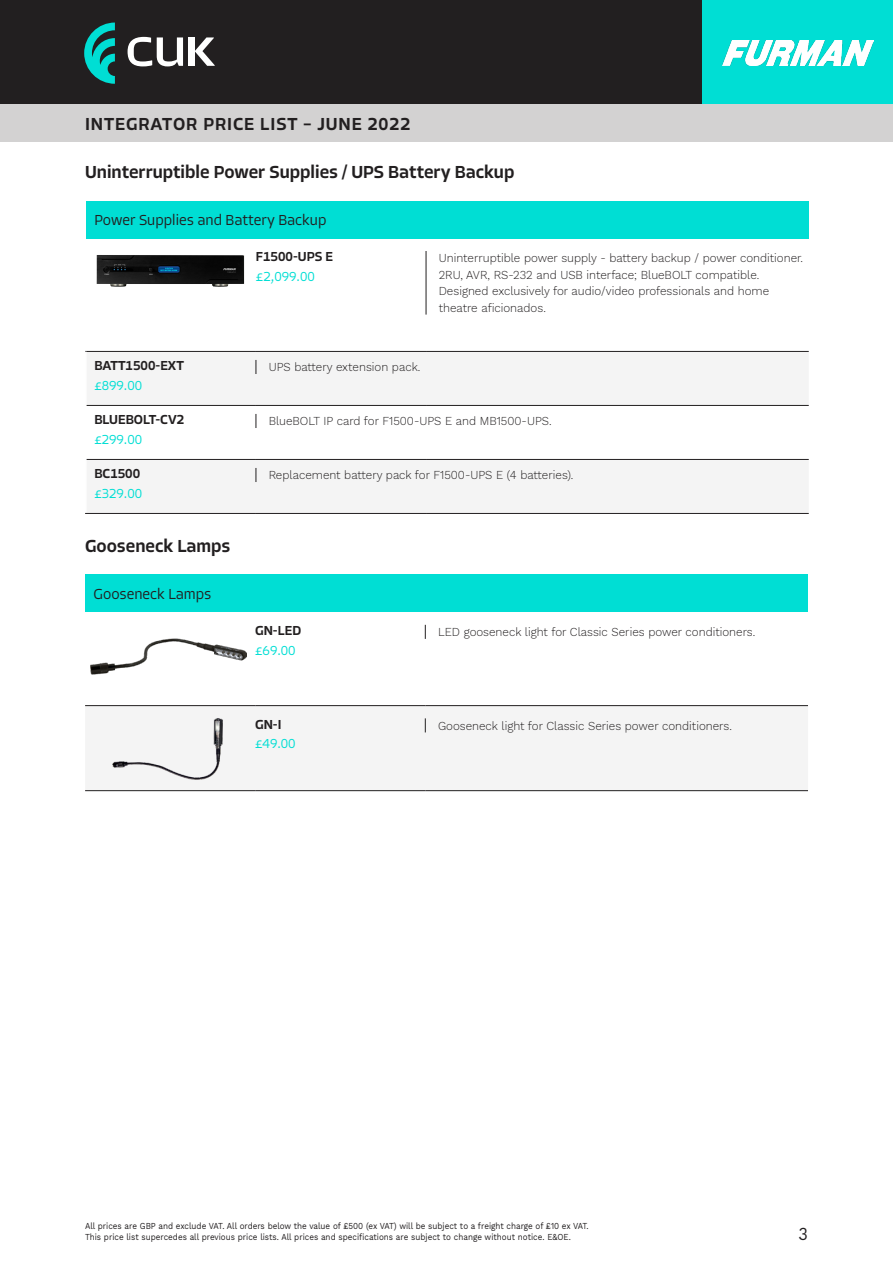
<style>
.page{position:relative;width:893px;height:1263px;background:#fff}
.page>*{position:absolute;margin:0;border:0;box-sizing:border-box;transform-origin:0 0}
.t1{font:500 18px "Allotrope";color:#221f20}
.t2{font:500 18px "Allotrope";letter-spacing:.05em;color:#221f20}
.t3{font:18px "Work Sans";color:#221f20;scale:.9 1}
.t4{font:300 15px "Allotrope";color:#221f20}
.t5{font:500 13.5px/19.6px "Allotrope";color:#221f20}
.t6{font:300 13.5px "Allotrope";color:#00ded4}
.Description{font:300 12px/16.5px "Work Sans";color:#221f20}
.t7{font:9px/10.8px "Work Sans";color:#221f20;scale:.9 1}
.s1{font-weight:300;color:#00ded4}
</style>
<div class="page">
<div style="left:702px;top:0;width:191px;height:104px;background:#00ded4"></div>
<div style="left:0;top:0;width:702px;height:104px;background:#221f20"></div>
<div style="left:0;top:104px;width:893px;height:37px;background:#d3d2d2"></div>
<svg style="left:128px;top:37px;width:55px;height:29px"></svg>
<div style="left:188px;top:37px;width:6px;height:29px;background:#fff"></div>
<svg style="left:195px;top:37px;width:20px;height:29px"></svg>
<svg style="left:84px;top:23px;width:31px;height:61px"></svg>
<img style="left:723px;top:40px;width:150px;height:26px">
<div style="left:85px;top:575px;width:723px;height:37px;background:#00ded4"></div>
<div style="left:85px;top:706px;width:723px;height:84px;background:#f4f4f4"></div>
<hr style="left:85px;top:705px;width:170px;height:1px;background:#221f20">
<hr style="left:255px;top:705px;width:170px;height:1px;background:#221f20">
<hr style="left:425px;top:705px;width:383px;height:1px;background:#221f20">
<hr style="left:85px;top:790px;width:170px;height:1px;background:#221f20">
<hr style="left:255px;top:790px;width:170px;height:1px;background:#221f20">
<hr style="left:425px;top:790px;width:383px;height:1px;background:#221f20">
<svg style="left:425px;top:625px;width:1px;height:14px"></svg>
<svg style="left:425px;top:718px;width:1px;height:14px"></svg>
<img style="left:90px;top:638px;width:156px;height:37px">
<img style="left:113px;top:705px;width:111px;height:87px">
<div style="left:86px;top:201px;width:723px;height:37px;background:#00ded4"></div>
<svg style="left:87px;top:352px;width:722px;height:161px;fill:#f4f4f4"></svg>
<hr style="left:85px;top:351px;width:171px;height:1px;background:#221f20">
<hr style="left:256px;top:351px;width:170px;height:1px;background:#221f20">
<hr style="left:426px;top:351px;width:383px;height:1px;background:#221f20">
<hr style="left:87px;top:405px;width:169px;height:1px;background:#221f20">
<hr style="left:87px;top:459px;width:169px;height:1px;background:#221f20">
<hr style="left:85px;top:513px;width:171px;height:1px;background:#221f20">
<hr style="left:256px;top:405px;width:170px;height:1px;background:#221f20">
<hr style="left:426px;top:405px;width:383px;height:1px;background:#221f20">
<hr style="left:256px;top:459px;width:170px;height:1px;background:#221f20">
<hr style="left:426px;top:459px;width:383px;height:1px;background:#221f20">
<hr style="left:256px;top:513px;width:170px;height:1px;background:#221f20">
<hr style="left:426px;top:513px;width:383px;height:1px;background:#221f20">
<hr style="left:426px;top:251px;width:1px;height:64px;background:#221f20">
<svg style="left:256px;top:360px;width:1px;height:14px"></svg>
<svg style="left:256px;top:414px;width:1px;height:14px"></svg>
<svg style="left:256px;top:468px;width:1px;height:14px"></svg>
<img style="left:96px;top:255px;width:149px;height:32px">
<h1 class="t2" style="left:85px;top:112px;width:327px">INTEGRATOR PRICE LIST – JUNE 2022</h1>
<p class="t1" style="left:85px;top:160px;width:431px">Uninterruptible Power Supplies / UPS Battery Backup</p>
<p class="t4" style="left:94px;top:210px;width:234px">Power Supplies and Battery Backup</p>
<p class="t5" style="left:256px;top:247px;width:79px">F1500-UPS E</p>
<p class="t6" style="left:256px;top:267px;width:60px">£2,099.00</p>
<p class="Description" style="left:439px;top:249px;width:366px">Uninterruptible power supply - battery backup / power conditioner.<br>2RU, AVR, RS-232 and USB interface; BlueBOLT compatible.<br>Designed exclusively for audio/video professionals and home theatre aficionados.</p>
<p class="t5" style="left:94px;top:356px;width:91px">BATT1500-EXT</p>
<p class="t6" style="left:94px;top:376px;width:49px">£899.00</p>
<p class="Description" style="left:269px;top:358px;width:153px">UPS battery extension pack.</p>
<p class="t5" style="left:94px;top:410px;width:91px">BLUEBOLT-CV2 <span class="s1">£299.00</span></p>
<p class="Description" style="left:269px;top:412px;width:284px">BlueBOLT IP card for F1500-UPS E and MB1500-UPS.</p>
<p class="t5" style="left:94px;top:464px;width:47px">BC1500</p>
<p class="t6" style="left:94px;top:484px;width:49px">£329.00</p>
<p class="Description" style="left:269px;top:466px;width:306px">Replacement battery pack for F1500-UPS E (4 batteries).</p>
<p class="t1" style="left:85px;top:534px;width:147px">Gooseneck Lamps</p>
<p class="t4" style="left:94px;top:584px;width:119px">Gooseneck Lamps</p>
<p class="t5" style="left:255px;top:621px;width:47px">GN-LED</p>
<p class="t6" style="left:255px;top:641px;width:42px">£69.00</p>
<p class="t5" style="left:255px;top:714px;width:28px">GN-I</p>
<p class="t6" style="left:255px;top:735px;width:42px">£49.00</p>
<p class="Description" style="left:438px;top:623px;width:319px">LED gooseneck light for Classic Series power conditioners.</p>
<p class="Description" style="left:438px;top:717px;width:295px">Gooseneck light for Classic Series power conditioners.</p>
<p class="t7" style="left:85px;top:1220px;width:561px">All prices are GBP and exclude VAT. All orders below the value of £500 (ex VAT) will be subject to a freight charge of £10 ex VAT.<br>This price list supercedes all previous price lists. All prices and specifications are subject to change without notice. E&amp;OE.</p>
<h1 class="t3" style="left:798px;top:1220px;width:12px">3</h1>
</div>
